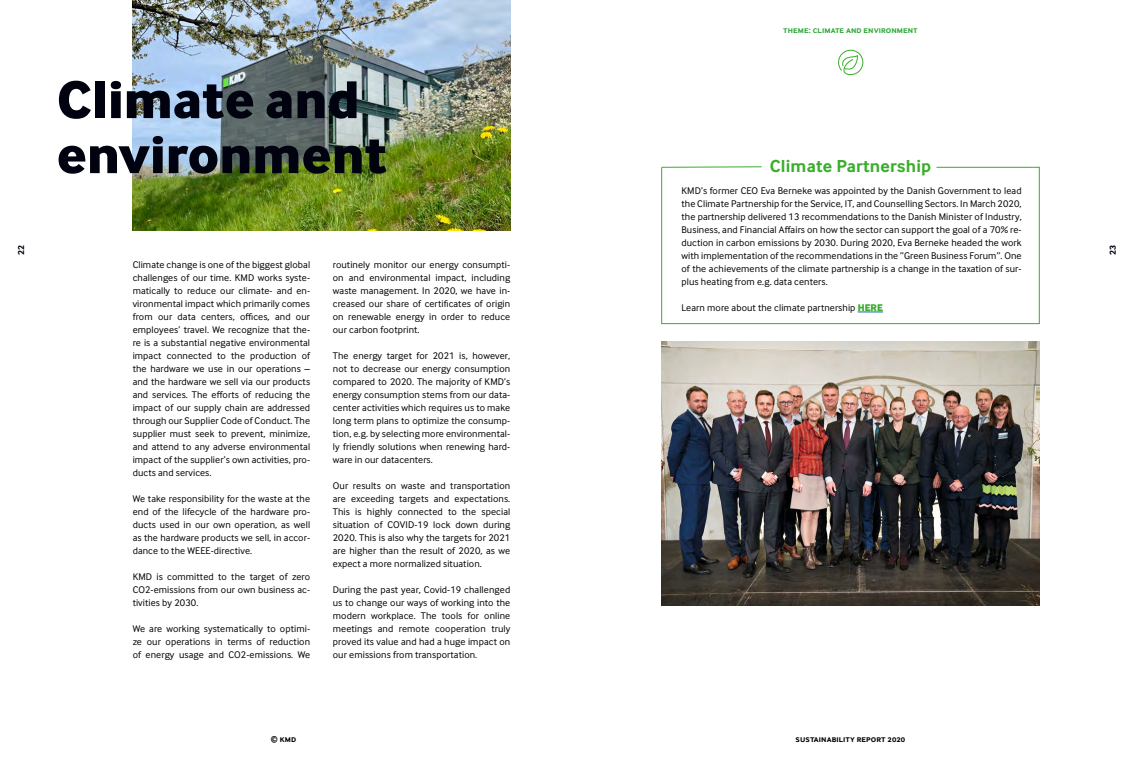
<style>
.page{position:relative;width:1134px;height:766px;background:#fff}
.page>*{position:absolute;margin:0;border:0;box-sizing:border-box;transform-origin:0 0}
.t1{font:800 55px/55px "Inter Face";letter-spacing:.01em;color:#00030f}
.t2{font:700 18px "Inter Face";letter-spacing:.01em;color:#3aad2c}
.t3{font:10px/13px "Inter Face";letter-spacing:.01em;color:#000;text-align:justify}
.t4{font:700 9px "Inter Face";letter-spacing:.01em;color:#000}
.t5{font:700 9px "Inter Face";letter-spacing:.01em;color:#2ea836}
.t6{font:700 9px "Inter Face";color:#00030f}
.s1{font-weight:800;color:#3aad2c}
</style>
<div class="page">
<svg style="left:838px;top:50px;width:25px;height:25px"></svg>
<img style="left:133px;top:0;width:377px;height:230px">
<svg style="left:661px;top:166px;width:379px;height:158px"></svg>
<img style="left:661px;top:342px;width:379px;height:263px">
<h1 class="t1" style="left:57px;top:71px;width:331px">Climate and environment</h1>
<p class="t5" style="left:783px;top:25px;width:136px">theme: climate and environment</p>
<h2 class="t2" style="left:770px;top:156px;width:163px">Climate Partnership</h2>
<p class="t3" style="left:681px;top:184px;width:342px">KMD’s former CEO Eva Berneke was appointed by the Danish Government to lead the Climate Partnership for the Service, IT, and Counselling Sectors. In March 2020, the partnership delivered 13 recommendations to the Danish Minister of Industry, Business, and Financial Affairs on how the sector can support the goal of a 70% re&shy;duction in carbon emissions by 2030. During 2020, Eva Berneke headed the work with implementation of the recommendations in the ”Green Business Forum”. One of the achievements of the climate partnership is a change in the taxation of sur&shy;plus heating from e.g. data centers.</p>
<p class="t3" style="left:681px;top:301px;width:203px">Learn more about the climate partnership <span class="s1">HERE</span></p>
<p class="t6" style="left:16px;top:255px;width:11px;rotate:-90deg">22</p>
<p class="t6" style="left:1107px;top:255px;width:11px;rotate:-90deg">23</p>
<p class="t3" style="left:133px;top:258px;width:179px">Climate change is one of the biggest global challenges of our time. KMD works syste&shy;matically to reduce our climate- and en&shy;vironmental impact which primarily comes from our data centers, offices, and our employees’ travel. We recognize that the&shy;re is a substantial negative environmental impact connected to the production of the hardware we use in our operations – and the hardware we sell via our products and services. The efforts of reducing the impact of our supply chain are addressed through our Supplier Code of Conduct. The supplier must seek to prevent, minimize, and attend to any adverse environmental impact of the supplier’s own activities, pro&shy;ducts and services.</p>
<p class="t3" style="left:133px;top:492px;width:179px">We take responsibility for the waste at the end of the lifecycle of the hardware pro&shy;ducts used in our own operation, as well as the hardware products we sell, in accor&shy;dance to the WEEE-directive.</p>
<p class="t3" style="left:133px;top:570px;width:179px">KMD is committed to the target of zero CO2-emissions from our own business ac&shy;tivities by 2030.</p>
<p class="t3" style="left:133px;top:622px;width:179px">We are working systematically to optimi&shy;ze our operations in terms of reduction of energy usage and CO2-emissions. We</p>
<p class="t3" style="left:333px;top:258px;width:179px">routinely monitor our energy consumpti&shy;on and environmental impact, including waste management. In 2020, we have in&shy;creased our share of certificates of origin on renewable energy in order to reduce our carbon footprint.</p>
<p class="t3" style="left:333px;top:349px;width:179px">The energy target for 2021 is, however, not to decrease our energy consumption compared to 2020. The majority of KMD’s energy consumption stems from our data&shy;center activities which requires us to make long term plans to optimize the consump&shy;tion, e.g. by selecting more environmental&shy;ly friendly solutions when renewing hard&shy;ware in our datacenters.</p>
<p class="t3" style="left:333px;top:479px;width:179px">Our results on waste and transportation are exceeding targets and expectations.<br>This is highly connected to the special situation of COVID-19 lock down during 2020. This is also why the targets for 2021 are higher than the result of 2020, as we expect a more normalized situation.</p>
<p class="t3" style="left:333px;top:583px;width:179px">During the past year, Covid-19 challenged us to change our ways of working into the modern workplace. The tools for online meetings and remote cooperation truly proved its value and had a huge impact on our emissions from transportation.</p>
<p class="t4" style="left:271px;top:734px;width:27px">© kmd</p>
<p class="t4" style="left:796px;top:734px;width:111px">sustainability report 2020</p>
</div>
